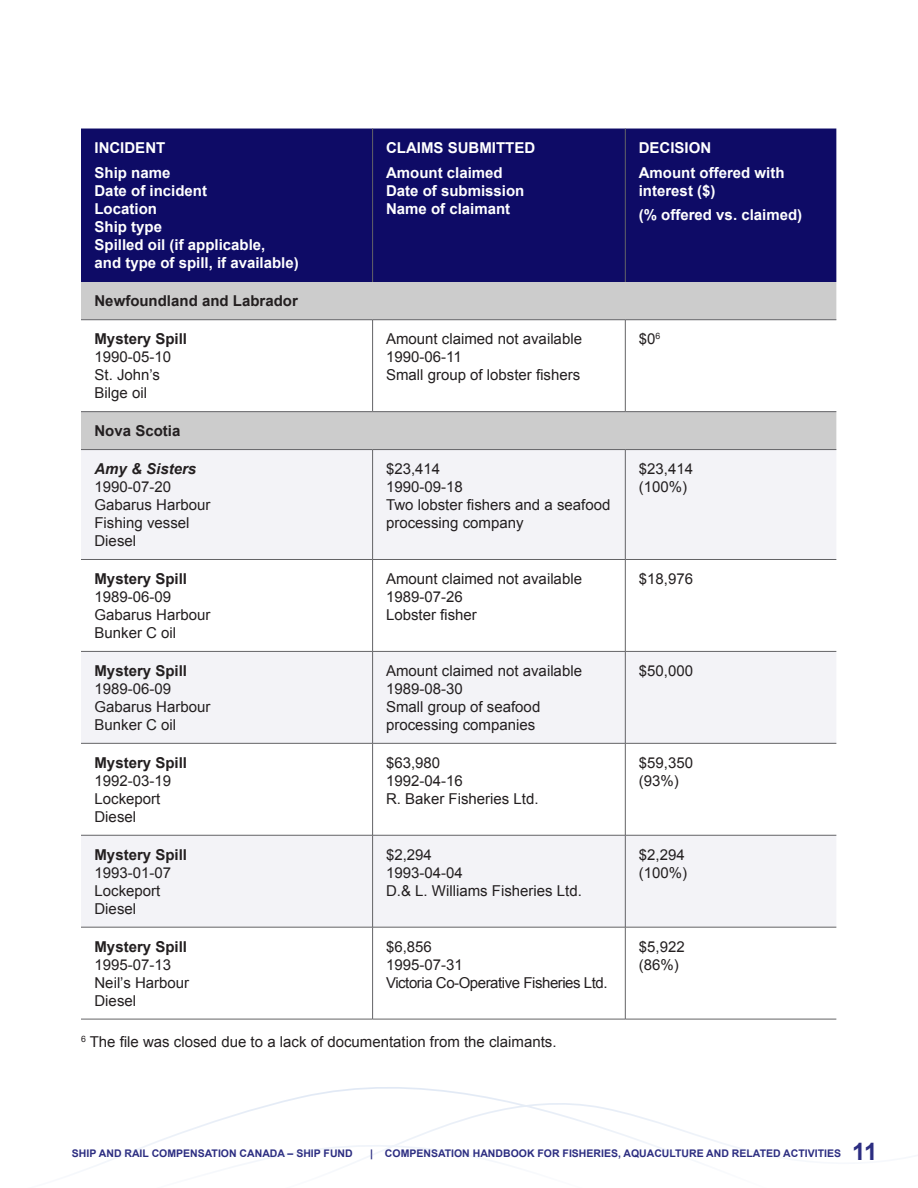
<style>
.page{position:relative;width:918px;height:1188px;background:#fff}
.page>*{position:absolute;margin:0;border:0;box-sizing:border-box;transform-origin:0 0}
.t1{font:700 24px "Arial";color:#2c2d81}
.t2{font:15px/18px "Arial";color:#231f20}
.t3{font:700 15px/18px "Arial";color:#fff}
.t4{font:700 15px "Arial";color:#231f20}
.t5{font:15px/18px "Arial";letter-spacing:-.03em;color:#231f20}
.t6{font:italic 700 15px "Arial";color:#231f20}
.t7{font:700 10.5px "Arial";color:#2c2d81}
</style>
<div class="page">
<svg style="left:87px;top:1087px;width:689px;height:82px"></svg>
<div style="left:81px;top:129px;width:755px;height:153px;background:#0e0b66"></div>
<svg style="left:81px;top:282px;width:755px;height:167px"></svg>
<svg style="left:81px;top:450px;width:755px;height:477px;fill:#f3f3f7"></svg>
<hr style="left:372px;top:129px;width:1px;height:153px;background:#636366">
<hr style="left:625px;top:129px;width:1px;height:153px;background:#636366">
<hr style="left:81px;top:319px;width:292px;height:1px;background:#636366">
<hr style="left:373px;top:319px;width:252px;height:1px;background:#636366">
<hr style="left:625px;top:319px;width:211px;height:1px;background:#636366">
<hr style="left:372px;top:320px;width:1px;height:91px;background:#636366">
<hr style="left:625px;top:320px;width:1px;height:91px;background:#636366">
<hr style="left:81px;top:411px;width:292px;height:1px;background:#636366">
<hr style="left:373px;top:411px;width:252px;height:1px;background:#636366">
<hr style="left:625px;top:411px;width:211px;height:1px;background:#636366">
<hr style="left:81px;top:449px;width:292px;height:1px;background:#636366">
<hr style="left:373px;top:449px;width:252px;height:1px;background:#636366">
<hr style="left:372px;top:450px;width:1px;height:109px;background:#636366">
<hr style="left:625px;top:449px;width:211px;height:1px;background:#636366">
<hr style="left:625px;top:450px;width:1px;height:109px;background:#636366">
<hr style="left:81px;top:559px;width:292px;height:1px;background:#636366">
<hr style="left:373px;top:559px;width:252px;height:1px;background:#636366">
<hr style="left:625px;top:559px;width:211px;height:1px;background:#636366">
<hr style="left:372px;top:560px;width:1px;height:91px;background:#636366">
<hr style="left:625px;top:560px;width:1px;height:91px;background:#636366">
<hr style="left:372px;top:744px;width:1px;height:91px;background:#636366">
<hr style="left:625px;top:744px;width:1px;height:91px;background:#636366">
<hr style="left:372px;top:927px;width:1px;height:92px;background:#636366">
<hr style="left:625px;top:927px;width:1px;height:92px;background:#636366">
<hr style="left:81px;top:1019px;width:292px;height:1px;background:#636366">
<hr style="left:373px;top:1019px;width:252px;height:1px;background:#636366">
<hr style="left:625px;top:1019px;width:211px;height:1px;background:#636366">
<hr style="left:81px;top:651px;width:292px;height:1px;background:#636366">
<hr style="left:373px;top:651px;width:252px;height:1px;background:#636366">
<hr style="left:625px;top:651px;width:211px;height:1px;background:#636366">
<hr style="left:372px;top:652px;width:1px;height:91px;background:#636366">
<hr style="left:625px;top:652px;width:1px;height:91px;background:#636366">
<hr style="left:81px;top:743px;width:292px;height:1px;background:#636366">
<hr style="left:373px;top:743px;width:252px;height:1px;background:#636366">
<hr style="left:625px;top:743px;width:211px;height:1px;background:#636366">
<hr style="left:81px;top:835px;width:292px;height:1px;background:#636366">
<hr style="left:373px;top:835px;width:252px;height:1px;background:#636366">
<hr style="left:625px;top:835px;width:211px;height:1px;background:#636366">
<hr style="left:372px;top:835px;width:1px;height:92px;background:#636366">
<hr style="left:625px;top:835px;width:1px;height:92px;background:#636366">
<hr style="left:81px;top:927px;width:292px;height:1px;background:#636366">
<hr style="left:373px;top:927px;width:252px;height:1px;background:#636366">
<hr style="left:625px;top:927px;width:211px;height:1px;background:#636366">
<p class="t3" style="left:94px;top:136px;width:77px;line-height:24.8px">INCIDENT<br>Ship name</p>
<p class="t3" style="left:94px;top:182px;width:206px">Date of incident<br>Location<br>Ship type<br>Spilled oil (if applicable,<br>and type of spill, if available)</p>
<p class="t4" style="left:95px;top:291px;width:205px">Newfoundland and Labrador</p>
<p class="t4" style="left:95px;top:329px;width:94px">Mystery Spill</p>
<p class="t2" style="left:95px;top:348px;width:78px">1990-05-10<br>St. John’s<br>Bilge oil</p>
<p class="t4" style="left:94px;top:421px;width:87px">Nova Scotia</p>
<p class="t6" style="left:94px;top:459px;width:103px">Amy &amp; Sisters</p>
<p class="t2" style="left:94px;top:478px;width:117px">1990-07-20<br>Gabarus Harbour<br>Fishing vessel<br>Diesel</p>
<p class="t4" style="left:95px;top:569px;width:94px">Mystery Spill</p>
<p class="t2" style="left:95px;top:588px;width:117px">1989-06-09<br>Gabarus Harbour<br>Bunker C oil</p>
<p class="t4" style="left:95px;top:661px;width:94px">Mystery Spill</p>
<p class="t2" style="left:95px;top:680px;width:117px">1989-06-09<br>Gabarus Harbour<br>Bunker C oil</p>
<p class="t4" style="left:95px;top:752px;width:94px">Mystery Spill</p>
<p class="t2" style="left:95px;top:772px;width:78px">1992-03-19<br>Lockeport<br>Diesel</p>
<p class="t4" style="left:95px;top:844px;width:94px">Mystery Spill</p>
<p class="t2" style="left:95px;top:864px;width:78px">1993-01-07<br>Lockeport<br>Diesel</p>
<p class="t4" style="left:95px;top:936px;width:94px">Mystery Spill</p>
<p class="t2" style="left:95px;top:955px;width:96px">1995-07-13<br>Neil’s Harbour<br>Diesel</p>
<p class="t3" style="left:386px;top:136px;width:151px;line-height:24.8px">CLAIMS SUBMITTED<br>Amount claimed</p>
<p class="t3" style="left:386px;top:182px;width:140px">Date of submission<br>Name of claimant</p>
<p class="t3" style="left:639px;top:136px;width:147px;line-height:24.8px">DECISION<br>Amount offered with</p>
<p class="t3" style="left:639px;top:179px;width:165px;line-height:24.8px">interest ($)<br>(% offered vs. claimed)</p>
<p class="t2" style="left:386px;top:330px;width:197px">Amount claimed not available<br>1990-06-11<br>Small group of lobster fishers</p>
<p class="t2" style="left:639px;top:330px;width:23px">$0<sup>6</sup></p>
<p class="t2" style="left:386px;top:460px;width:226px">$23,414<br>1990-09-18<br>Two lobster fishers and a seafood processing company</p>
<p class="t2" style="left:639px;top:460px;width:56px">$23,414 (100%)</p>
<p class="t2" style="left:386px;top:570px;width:197px">Amount claimed not available<br>1989-07-26<br>Lobster fisher</p>
<p class="t2" style="left:639px;top:570px;width:56px">$18,976</p>
<p class="t2" style="left:386px;top:662px;width:197px">Amount claimed not available<br>1989-08-30<br>Small group of seafood processing companies</p>
<p class="t2" style="left:639px;top:662px;width:56px">$50,000</p>
<p class="t2" style="left:386px;top:754px;width:154px">$63,980<br>1992-04-16<br>R. Baker Fisheries Ltd.</p>
<p class="t2" style="left:639px;top:754px;width:56px">$59,350 (93%)</p>
<p class="t2" style="left:386px;top:846px;width:197px">$2,294<br>1993-04-04<br>D.&amp; L. Williams Fisheries Ltd.</p>
<p class="t2" style="left:639px;top:846px;width:50px">$2,294 (100%)</p>
<p class="t5" style="left:386px;top:937px;width:223px">$6,856<br>1995-07-31<br>Victoria Co-Operative Fisheries Ltd.</p>
<p class="t2" style="left:639px;top:937px;width:47px">$5,922 (86%)</p>
<p class="t2" style="left:81px;top:1033px;width:477px"><sup>6</sup> The file was closed due to a lack of documentation from the claimants.</p>
<p class="t7" style="left:72px;top:1146px;width:282px">SHIP AND RAIL COMPENSATION CANADA – SHIP FUND</p>
<p class="t7" style="left:370px;top:1146px;width:472px">| COMPENSATION HANDBOOK FOR FISHERIES, AQUACULTURE AND RELATED ACTIVITIES</p>
<h1 class="t1" style="left:852px;top:1136px;width:27px">11</h1>
</div>
